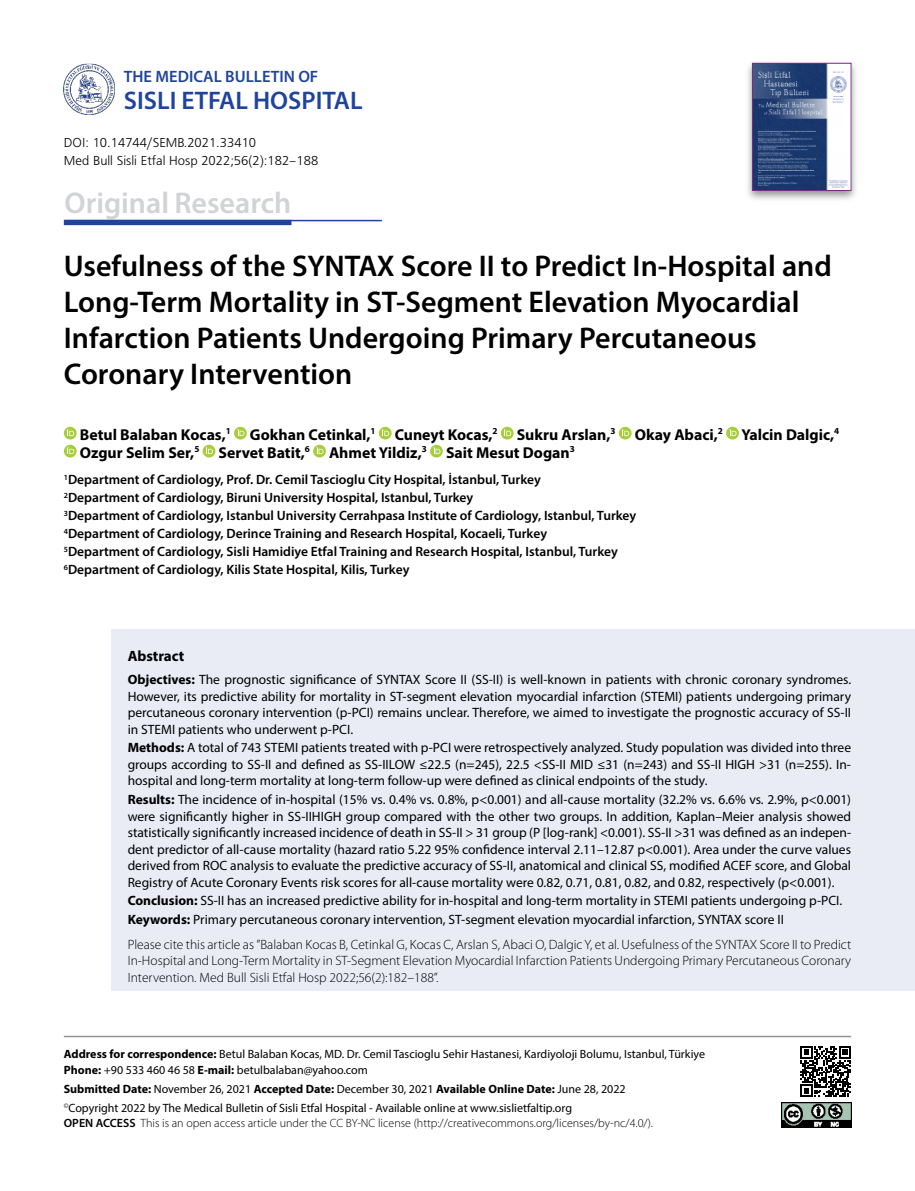
<style>
.page{position:relative;width:915px;height:1191px;background:#fff}
.page>*{position:absolute;margin:0;border:0;box-sizing:border-box;transform-origin:0 0}
.t1{font:600 30px/36px "Myriad Pro";color:#000}
.t2{font:600 30px "Myriad Pro";color:#d1d3d4}
.t3{font:600 25.5px "Myriad Pro";color:#20449c}
.t4{font:600 16.5px "Myriad Pro";color:#20449c}
.t5{font:700 15.75px/18px "Myriad Pro";color:#000}
.t6{font:700 15px "Myriad Pro";color:#000}
.t7{font:13.5px/16.5px "Myriad Pro";color:#000;text-align:justify}
.t8{font:600 13.5px/18px "Myriad Pro";color:#000}
.t9{font:300 13.5px/16.5px "Myriad Pro";color:#000;text-align:justify}
.t10{font:13.5px/18px "Frugal Normal Tr";color:#000}
.t11{font:12px/16.5px "Myriad Pro";color:#000}
.t12{font:300 12px "Myriad Pro";color:#000}
.s1{font-weight:700}
.s2{font-weight:600}
</style>
<div class="page">
<div style="left:112px;top:629px;width:802px;height:362px;background:#e9ecf5"></div>
<svg style="left:64px;top:427px;width:13px;height:12px"></svg>
<svg style="left:67px;top:429px;width:7px;height:7px"></svg>
<svg style="left:234px;top:427px;width:13px;height:12px"></svg>
<svg style="left:237px;top:429px;width:7px;height:7px"></svg>
<div style="left:379px;top:427px;width:12px;height:12px;background:#a6ce3a;border-radius:50%"></div>
<svg style="left:382px;top:429px;width:7px;height:7px"></svg>
<svg style="left:500px;top:427px;width:13px;height:12px"></svg>
<svg style="left:504px;top:429px;width:7px;height:7px"></svg>
<svg style="left:618px;top:427px;width:13px;height:12px"></svg>
<svg style="left:622px;top:429px;width:7px;height:7px"></svg>
<svg style="left:725px;top:427px;width:13px;height:12px"></svg>
<svg style="left:729px;top:429px;width:7px;height:7px"></svg>
<svg style="left:64px;top:445px;width:13px;height:12px"></svg>
<svg style="left:67px;top:447px;width:7px;height:7px"></svg>
<svg style="left:202px;top:445px;width:13px;height:12px"></svg>
<svg style="left:206px;top:447px;width:7px;height:7px"></svg>
<svg style="left:313px;top:445px;width:13px;height:12px"></svg>
<svg style="left:316px;top:447px;width:7px;height:7px"></svg>
<svg style="left:430px;top:445px;width:12px;height:12px"></svg>
<svg style="left:433px;top:447px;width:7px;height:7px"></svg>
<hr style="left:64px;top:1035px;width:786px;height:2px;background:#939598">
<img style="left:64px;top:64px;width:51px;height:51px">
<div style="left:744px;top:59px;width:114px;height:143px;background:#000;opacity:.43"></div>
<img style="left:754px;top:65px;width:94px;height:124px">
<div style="left:752px;top:63px;width:98px;height:128px;border:1px solid #792b88"></div>
<svg style="left:800px;top:1046px;width:50px;height:50px"></svg>
<img style="left:781px;top:1102px;width:69px;height:25px">
<hr style="left:65px;top:220px;width:317px;height:1px;background:#20449c">
<div style="left:64px;top:220px;width:227px;height:5px;background:#20449c"></div>
<p class="t4" style="left:124px;top:66px;width:196px">THE MEDICAL BULLETIN OF</p>
<h2 class="t3" style="left:124px;top:84px;width:240px">SISLI ETFAL HOSPITAL</h2>
<p class="t10" style="left:64px;top:133px;width:256px">DOI: 10.14744/SEMB.2021.33410<br>Med Bull Sisli Etfal Hosp 2022;56(2):182–188</p>
<h1 class="t2" style="left:65px;top:184px;width:228px">Original Research</h1>
<h1 class="t1" style="left:64px;top:247px;width:769px">Usefulness of the SYNTAX Score II to Predict In-Hospital and Long-Term Mortality in ST-Segment Elevation Myocardial Infarction Patients Undergoing Primary Percutaneous Coronary Intervention</h1>
<p class="t5" style="left:80px;top:425px;width:760px">Betul Balaban Kocas,<sup>1</sup> Gokhan Cetinkal,<sup>1</sup> Cuneyt Kocas,<sup>2</sup> Sukru Arslan,<sup>3</sup> Okay Abaci,<sup>2</sup> Yalcin Dalgic,<sup>4<br></sup>Ozgur Selim Ser,<sup>5</sup> Servet Batit,<sup>6</sup> Ahmet Yildiz,<sup>3</sup> Sait Mesut Dogan<sup>3</sup></p>
<p class="t8" style="left:64px;top:470px;width:573px"><sup>1</sup>Department of Cardiology, Prof. Dr. Cemil Tascioglu City Hospital, İstanbul, Turkey<br><sup>2</sup>Department of Cardiology, Biruni University Hospital, Istanbul, Turkey<br><sup>3</sup>Department of Cardiology, Istanbul University Cerrahpasa Institute of Cardiology, Istanbul, Turkey <sup>4</sup>Department of Cardiology, Derince Training and Research Hospital, Kocaeli, Turkey<br><sup>5</sup>Department of Cardiology, Sisli Hamidiye Etfal Training and Research Hospital, Istanbul, Turkey <sup>6</sup>Department of Cardiology, Kilis State Hospital, Kilis, Turkey</p>
<p class="t6" style="left:128px;top:646px;width:58px">Abstract</p>
<p class="t7" style="left:128px;top:671px;width:724px"><span class="s1">Objectives:</span> The prognostic significance of SYNTAX Score II (SS-II) is well-known in patients with chronic coronary syndromes.<br>However, its predictive ability for mortality in ST-segment elevation myocardial infarction (STEMI) patients undergoing primary percutaneous coronary intervention (p-PCI) remains unclear. Therefore, we aimed to investigate the prognostic accuracy of SS-II in STEMI patients who underwent p-PCI.</p>
<p class="t7" style="left:128px;top:739px;width:724px"><span class="s1">Methods:</span> A total of 743 STEMI patients treated with p-PCI were retrospectively analyzed. Study population was divided into three groups according to SS-II and defined as SS-IILOW ≤22.5 (n=245), 22.5 &lt;SS-II MID ≤31 (n=243) and SS-II HIGH &gt;31 (n=255). In&shy;hospital and long-term mortality at long-term follow-up were defined as clinical endpoints of the study.</p>
<p class="t7" style="left:128px;top:791px;width:724px"><span class="s1">Results:</span> The incidence of in-hospital (15% vs. 0.4% vs. 0.8%, p&lt;0.001) and all-cause mortality (32.2% vs. 6.6% vs. 2.9%, p&lt;0.001) were significantly higher in SS-IIHIGH group compared with the other two groups. In addition, Kaplan–Meier analysis showed statistically significantly increased incidence of death in SS-II &gt; 31 group (P [log-rank] &lt;0.001). SS-II &gt;31 was defined as an indepen&shy;dent predictor of all-cause mortality (hazard ratio 5.22 95% confidence interval 2.11–12.87 p&lt;0.001). Area under the curve values derived from ROC analysis to evaluate the predictive accuracy of SS-II, anatomical and clinical SS, modified ACEF score, and Global Registry of Acute Coronary Events risk scores for all-cause mortality were 0.82, 0.71, 0.81, 0.82, and 0.82, respectively (p&lt;0.001).</p>
<p class="t7" style="left:128px;top:891px;width:715px;line-height:18.6px"><span class="s1">Conclusion:</span> SS-II has an increased predictive ability for in-hospital and long-term mortality in STEMI patients undergoing p-PCI.<br><span class="s1">Keywords:</span> Primary percutaneous coronary intervention, ST-segment elevation myocardial infarction, SYNTAX score II</p>
<p class="t9" style="left:128px;top:936px;width:724px">Please cite this article as ”Balaban Kocas B, Cetinkal G, Kocas C, Arslan S, Abaci O, Dalgic Y, et al. Usefulness of the SYNTAX Score II to Predict In-Hospital and Long-Term Mortality in ST-Segment Elevation Myocardial Infarction Patients Undergoing Primary Percutaneous Coronary Intervention. Med Bull Sisli Etfal Hosp 2022;56(2):182–188”.</p>
<p class="t11" style="left:64px;top:1045px;width:642px"><span class="s1">Address for correspondence:</span> Betul Balaban Kocas, MD. Dr. Cemil Tascioglu Sehir Hastanesi, Kardiyoloji Bolumu, Istanbul, Türkiye<br><span class="s1">Phone:</span> +90 533 460 46 58 <span class="s1">E-mail:</span> betulbalaban@yahoo.com</p>
<p class="t11" style="left:64px;top:1079px;width:563px;line-height:18.6px"><span class="s1">Submitted Date:</span> November 26, 2021 <span class="s1">Accepted Date:</span> December 30, 2021 <span class="s1">Available Online Date:</span> June 28, 2022 <sup>©</sup>Copyright 2022 by The Medical Bulletin of Sisli Etfal Hospital - Available online at www.sislietfaltip.org</p>
<p class="t12" style="left:64px;top:1116px;width:590px"><span class="s2">OPEN ACCESS</span> This is an open access article under the CC BY-NC license (http://creativecommons.org/licenses/by-nc/4.0/).</p>
</div>
